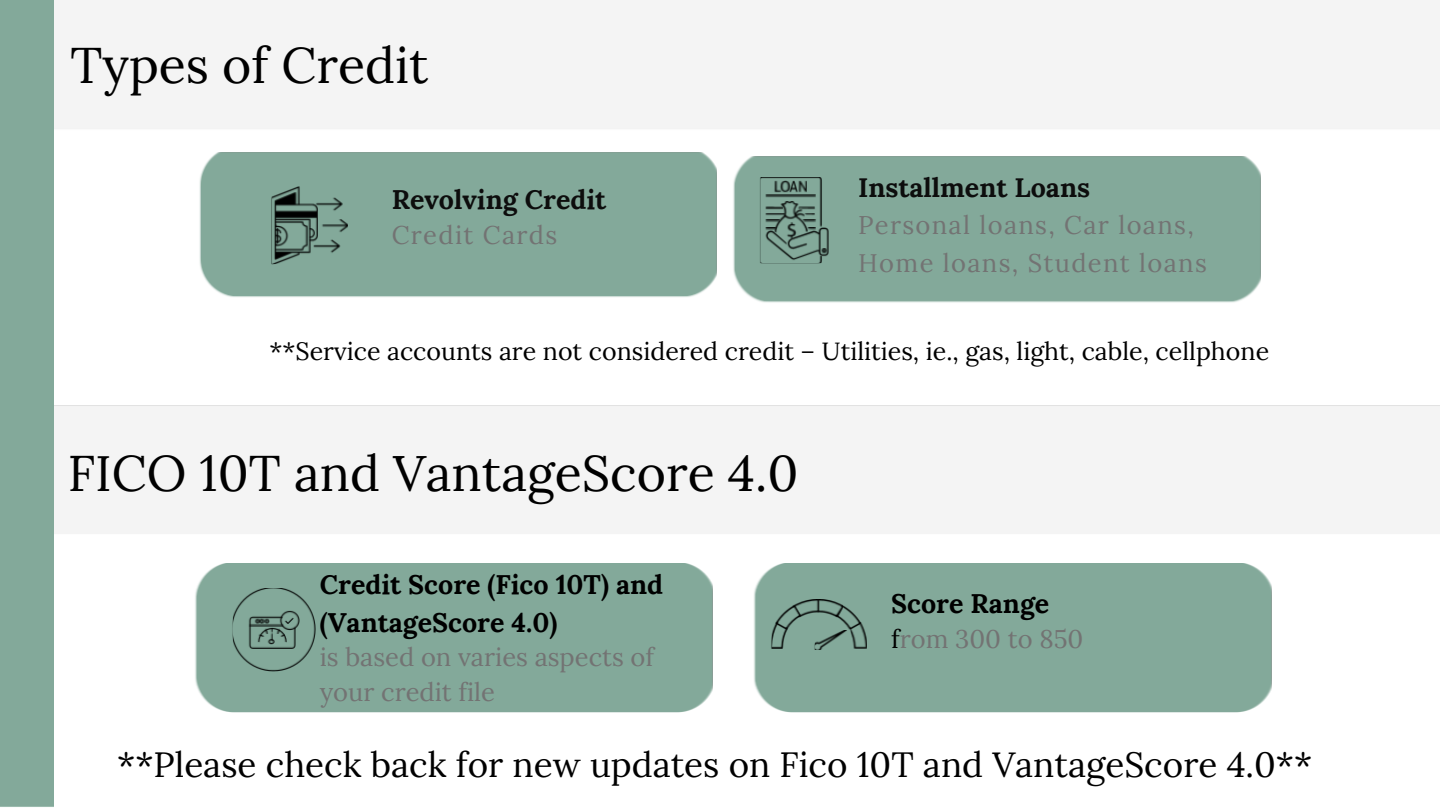
<style>
.page{position:relative;width:1440px;height:810px;background:#fff}
.page>*{position:absolute;margin:0;border:0;box-sizing:border-box;transform-origin:0 0}
.t1{font:50px "Lora";color:#000}
.t2{font:35px "Lora";color:#000}
.t3{font:700 26.8px/37.5px "Lora";color:#000}
.t4{font:700 26.8px "Lora";color:#0d0d0d}
.t5{font:25.5px/38.2px "Lora";letter-spacing:.05em;color:#737373}
.t6{font:25.5px/34.5px "Lora";color:#737373}
.t7{font:25px "Lora";color:#000}
.s1{color:#000}
</style>
<div class="page">
<div style="left:0;top:1px;width:53px;height:806px;background:#83a99a"></div>
<div style="left:199px;top:152px;width:517px;height:145px;background:#83a99a"></div>
<img style="left:270px;top:187px;width:48px;height:77px">
<img style="left:313px;top:239px;width:28px;height:14px">
<img style="left:321px;top:220px;width:27px;height:13px">
<img style="left:316px;top:197px;width:27px;height:14px">
<div style="left:733px;top:157px;width:527px;height:146px;background:#83a99a"></div>
<img style="left:759px;top:177px;width:64px;height:87px">
<img style="left:775px;top:201px;width:33px;height:26px">
<img style="left:765px;top:227px;width:64px;height:33px">
<svg style="left:821px;top:248px;width:6px;height:6px"></svg>
<img style="left:765px;top:194px;width:51px;height:3px">
<svg style="left:773px;top:181px;width:34px;height:12px"></svg>
<svg style="left:803px;top:213px;width:13px;height:3px"></svg>
<div style="left:195px;top:563px;width:517px;height:149px;background:#83a99a"></div>
<img style="left:232px;top:588px;width:84px;height:84px">
<div style="left:754px;top:563px;width:517px;height:149px;background:#83a99a"></div>
<img style="left:814px;top:630px;width:34px;height:21px">
<img style="left:770px;top:622px;width:19px;height:26px">
<img style="left:775px;top:605px;width:27px;height:25px">
<img style="left:793px;top:599px;width:23px;height:18px">
<img style="left:816px;top:599px;width:27px;height:18px">
<img style="left:834px;top:605px;width:27px;height:25px">
<img style="left:849px;top:622px;width:18px;height:26px">
<p class="t1" style="left:71px;top:32px;width:359px">Types of Credit</p>
<h1 class="t4" style="left:392px;top:182px;width:216px">Revolving Credit</h1>
<p class="t5" style="left:392px;top:215px;width:167px">Credit Cards</p>
<p class="t4" style="left:858px;top:170px;width:234px">Installment Loans</p>
<p class="t5" style="left:858px;top:206px;width:350px">Personal loans, Car loans,<br>Home loans, Student loans</p>
<p class="t7" style="left:270px;top:335px;width:1001px">**Service accounts are not considered credit – Utilities, ie., gas, light, cable, cellphone</p>
<p class="t1" style="left:68px;top:440px;width:732px">FICO 10T and VantageScore 4.0</p>
<p class="t3" style="left:320px;top:566px;width:345px">Credit Score (Fico 10T) and (VantageScore 4.0)</p>
<p class="t6" style="left:320px;top:640px;width:336px">is based on varies aspects of your credit file</p>
<p class="t3" style="left:891px;top:584px;width:160px">Score Range</p>
<p class="t6" style="left:891px;top:622px;width:194px"><span class="s1">f</span>rom 300 to 850</p>
<p class="t2" style="left:117px;top:742px;width:1197px">**Please check back for new updates on Fico 10T and VantageScore 4.0**</p>
</div>
